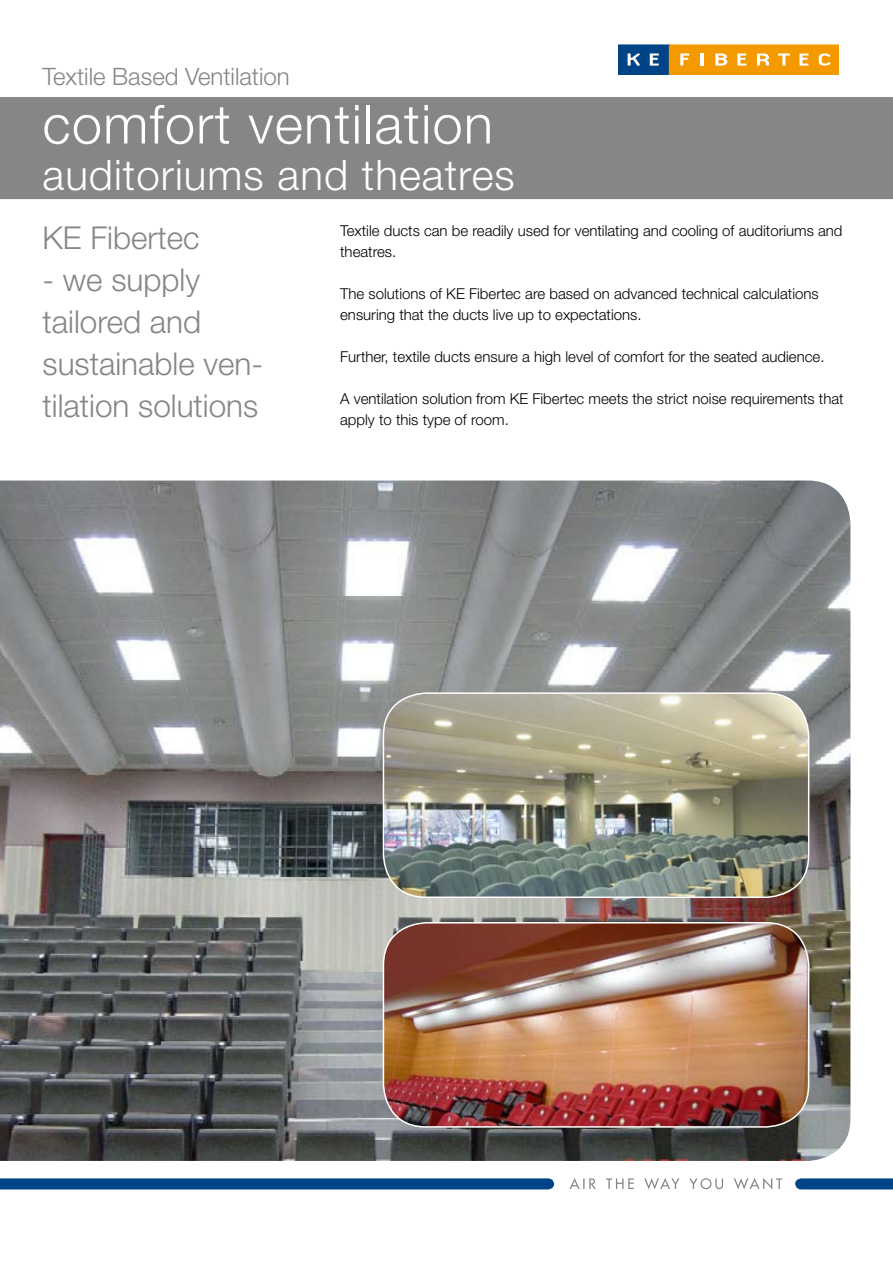
<style>
.page{position:relative;width:893px;height:1263px;background:#fff}
.page>*{position:absolute;margin:0;border:0;box-sizing:border-box;transform-origin:0 0}
.t1{font:300 54px "Helvetica Neue LT";letter-spacing:.025em;color:#fff}
.t2{font:300 42px "Helvetica Neue LT";letter-spacing:.025em;color:#fff}
.t3{font:300 31.5px/42px "Helvetica Neue LT";color:#868689}
.t4{font:300 24px "Helvetica Neue LT";color:#868689}
.t5{font:300 15px/21px "Helvetica Neue LT";color:#000}
</style>
<div class="page">
<div style="left:0;top:97px;width:893px;height:102px;background:#868689"></div>
<svg style="left:0;top:1178px;width:554px;height:11px;background:#0a4b8c"></svg>
<svg style="left:795px;top:1178px;width:98px;height:11px"></svg>
<img style="left:0;top:480px;width:850px;height:681px">
<img style="left:383px;top:693px;width:426px;height:204px">
<div style="left:383px;top:692px;width:426px;height:206px;border:2px solid #fff;border-radius:43px"></div>
<img style="left:383px;top:923px;width:426px;height:204px">
<div style="left:383px;top:922px;width:426px;height:206px;border:2px solid #fff;border-radius:43px"></div>
<svg style="left:570px;top:1178px;width:212px;height:11px"></svg>
<div style="left:618px;top:45px;width:51px;height:29px;background:#048"></div>
<div style="left:618px;top:45px;width:51px;height:30px;border:1px solid #048"></div>
<div style="left:669px;top:45px;width:169px;height:29px;background:#f49a00"></div>
<div style="left:669px;top:45px;width:170px;height:30px;border:1px solid #f49a00"></div>
<svg style="left:628px;top:53px;width:12px;height:13px"></svg>
<svg style="left:650px;top:53px;width:9px;height:13px"></svg>
<svg style="left:680px;top:53px;width:9px;height:13px"></svg>
<svg style="left:701px;top:53px;width:3px;height:13px"></svg>
<svg style="left:715px;top:53px;width:12px;height:13px"></svg>
<svg style="left:737px;top:53px;width:9px;height:13px"></svg>
<svg style="left:757px;top:53px;width:12px;height:13px"></svg>
<svg style="left:778px;top:53px;width:12px;height:13px"></svg>
<svg style="left:799px;top:53px;width:9px;height:13px"></svg>
<svg style="left:819px;top:53px;width:11px;height:13px"></svg>
<h3 class="t4" style="left:43px;top:62px;width:249px">Textile Based Ventilation</h3>
<h1 class="t1" style="left:43px;top:91px;width:452px">comfort ventilation</h1>
<h2 class="t2" style="left:43px;top:149px;width:474px">auditoriums and theatres</h2>
<h3 class="t3" style="left:43px;top:216px;width:158px">KE Fibertec</h3>
<h3 class="t3" style="left:43px;top:258px;width:222px">- we supply tailored and sustainable ven&shy;tilation solutions</h3>
<p class="t5" style="left:340px;top:220px;width:504px">Textile ducts can be readily used for ventilating and cooling of auditoriums and theatres.</p>
<p class="t5" style="left:340px;top:283px;width:480px">The solutions of KE Fibertec are based on advanced technical calculations ensuring that the ducts live up to expectations.</p>
<p class="t5" style="left:340px;top:346px;width:486px">Further, textile ducts ensure a high level of comfort for the seated audience.</p>
<p class="t5" style="left:340px;top:388px;width:505px">A ventilation solution from KE Fibertec meets the strict noise requirements that apply to this type of room.</p>
</div>
